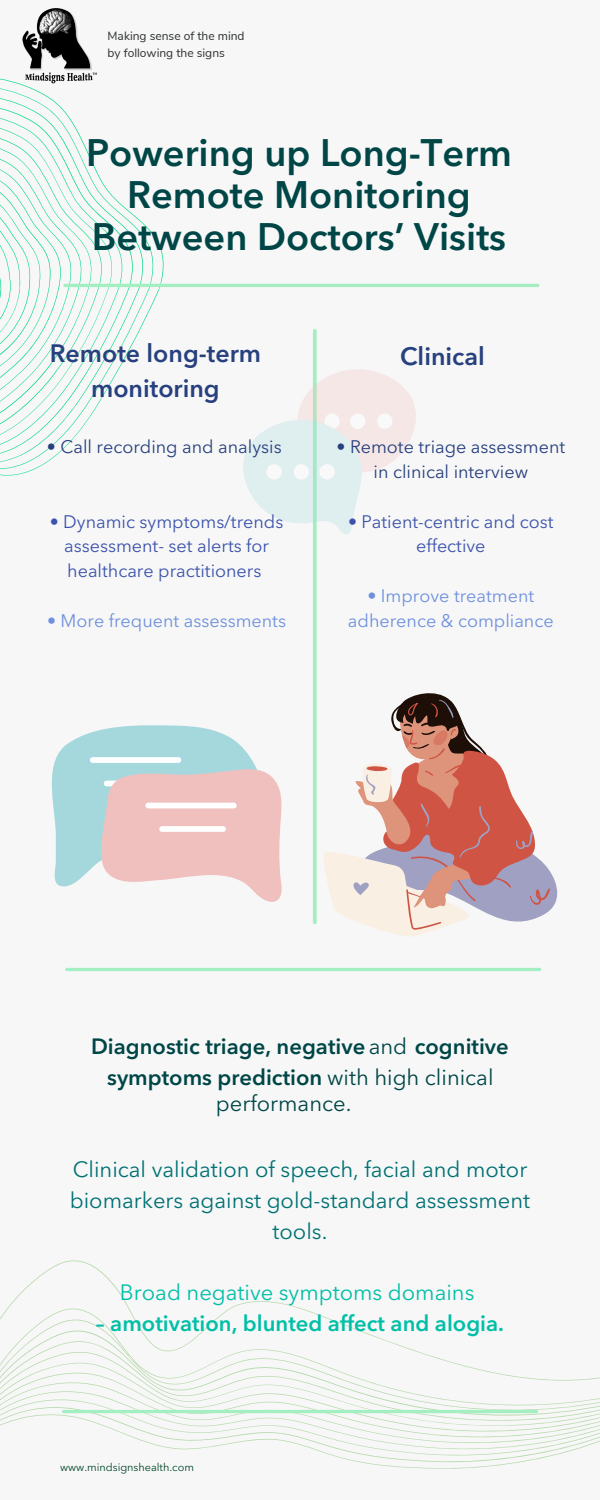
<style>
.page{position:relative;width:600px;height:1500px;background:#f7f7f7}
.page>*{position:absolute;margin:0;border:0;box-sizing:border-box;transform-origin:0 0}
.t1{font:600 38px/42px "Avenir Next LT Pro";color:#004647;text-align:center}
.t2{font:600 25px/34.5px "Avenir Next LT Pro";color:#27407e;text-align:center}
.t3{font:22px/30.8px "Avenir Next LT Pro";color:#007173;text-align:center}
.t4{font:600 22px/30.8px "Avenir Next LT Pro";color:#004647;text-align:center}
.t5{font:600 22px "Avenir Next LT Pro";color:#00bfa8}
.t6{font:22px "Avenir Next LT Pro";color:#00bfa8}
.t7{font:22px "Avenir Next LT Pro";color:#004647}
.t8{font:18px/24.8px "Avenir Next LT Pro";color:#3c53ac;text-align:center}
.t9{font:18px/24.8px "Avenir Next LT Pro";color:#27407e;text-align:center}
.t10{font:18px/24.8px "Avenir Next LT Pro";color:#6f91dd;text-align:center}
.t11{font:12px "Nunito Sans";color:#2e3131}
.t12{font:10.9px "Avenir Next LT Pro";color:#01472a}
.s1{font-weight:400}
</style>
<div class="page">
<svg style="left:0;top:78px;width:208px;height:398px"></svg>
<img style="left:11px;top:8px;width:97px;height:89px">
<hr style="left:65px;top:284px;width:473px;height:3px;background:#a4efc1">
<svg style="left:0;top:1260px;width:600px;height:209px"></svg>
<hr style="left:64px;top:1410px;width:472px;height:3px;background:#a4efc1">
<svg style="left:313px;top:331px;width:4px;height:591px;background:#aaefc5"></svg>
<svg style="left:243px;top:364px;width:173px;height:172px"></svg>
<svg style="left:51px;top:725px;width:205px;height:162px;fill:#a5d8dc"></svg>
<div style="left:90px;top:757px;width:91px;height:6px;background:#fff;border-radius:3px"></div>
<svg style="left:97px;top:767px;width:185px;height:135px"></svg>
<div style="left:145px;top:803px;width:92px;height:5px;background:#fff;border-radius:3px"></div>
<div style="left:159px;top:826px;width:67px;height:6px;background:#fff;border-radius:3px"></div>
<svg style="left:323px;top:693px;width:235px;height:244px"></svg>
<hr style="left:67px;top:968px;width:473px;height:3px;background:#a4efc1">
<p class="t11" style="left:108px;top:28px;width:139px">Making sense of the mind</p>
<p class="t11" style="left:108px;top:45px;width:119px">by following the signs</p>
<p class="t1" style="left:86px;top:136px;width:427px">Powering up Long-Term<br>Remote Monitoring<br>Between Doctors’ Visits</p>
<p class="t2" style="left:50px;top:338px;width:213px">Remote long-term monitoring</p>
<p class="t9" style="left:47px;top:436px;width:236px">• Call recording and analysis</p>
<p class="t8" style="left:50px;top:511px;width:235px">• Dynamic symptoms/trends assessment- set alerts for healthcare practitioners</p>
<p class="t10" style="left:47px;top:610px;width:240px">• More frequent assessments</p>
<p class="t2" style="left:400px;top:341px;width:86px">Clinical</p>
<p class="t9" style="left:337px;top:436px;width:230px">• Remote triage assessment in clinical interview</p>
<p class="t8" style="left:348px;top:511px;width:207px">• Patient-centric and cost effective</p>
<p class="t10" style="left:348px;top:585px;width:207px">• Improve treatment adherence &amp; compliance</p>
<p class="t4" style="left:91px;top:1033px;width:419px">Diagnostic triage, negative <span class="s1">and</span> cognitive symptoms prediction <span class="s1">with high clinical</span></p>
<p class="t7" style="left:216px;top:1094px;width:137px">performance.</p>
<p class="t3" style="left:70px;top:1156px;width:462px">Clinical validation of speech, facial and motor biomarkers against gold-standard assessment tools.</p>
<p class="t6" style="left:120px;top:1284px;width:356px">Broad negative symptoms domains</p>
<p class="t5" style="left:96px;top:1315px;width:410px">– amotivation, blunted affect and alogia.</p>
<p class="t12" style="left:60px;top:1463px;width:136px">www.mindsignshealth.com</p>
</div>
